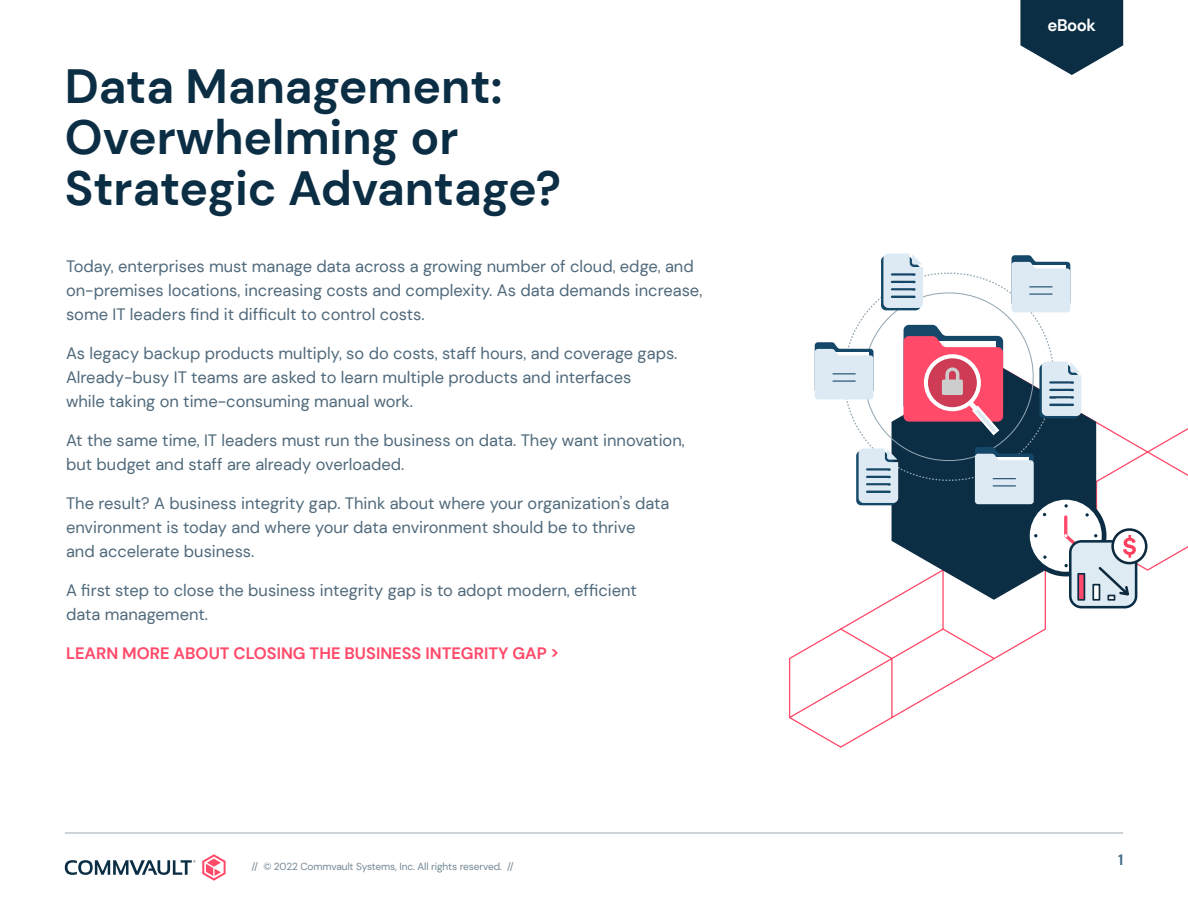
<style>
.page{position:relative;width:1188px;height:918px;background:#fff}
.page>*{position:absolute;margin:0;border:0;box-sizing:border-box;transform-origin:0 0}
.t1{font:700 48px/51px "DM Sans";color:#0b2e44}
.t2{font:700 16.8px "DM Sans";letter-spacing:-.03em;color:#fff}
.t3{font:16.5px/24px "DM Sans";color:#4f697b}
.t4{font:700 16.5px "DM Sans";color:#ff4a6a}
.t5{font:700 15px "DM Sans";color:#436c87}
.t6{font:10.2px "DM Sans";letter-spacing:-.01em;color:#738794}
</style>
<div class="page">
<svg style="left:788px;top:362px;width:400px;height:386px"></svg>
<svg style="left:892px;top:363px;width:204px;height:237px;fill:#0b2e44"></svg>
<svg style="left:975px;top:447px;width:59px;height:57px;background:#b9cbd7"></svg>
<svg style="left:1012px;top:255px;width:58px;height:57px;background:#ccdce6"></svg>
<svg style="left:815px;top:342px;width:59px;height:57px;background:#ccdbe6"></svg>
<svg style="left:1039px;top:362px;width:42px;height:56px;background:#b5c9d6"></svg>
<svg style="left:881px;top:254px;width:42px;height:56px;background:#b8cbd8"></svg>
<svg style="left:856px;top:449px;width:42px;height:56px;background:#b0c5d2"></svg>
<svg style="left:904px;top:325px;width:99px;height:112px"></svg>
<div style="left:1025px;top:495px;width:82px;height:81px;background:#0b2e44;border-radius:50%"></div>
<div style="left:1030px;top:500px;width:72px;height:72px;background:#fff;border-radius:50%"></div>
<svg style="left:1064px;top:504px;width:4px;height:4px"></svg>
<svg style="left:1064px;top:564px;width:4px;height:3px"></svg>
<svg style="left:1085px;top:513px;width:4px;height:4px"></svg>
<svg style="left:1043px;top:555px;width:4px;height:4px"></svg>
<hr style="left:1064px;top:515px;width:3px;height:22px;background:#ff4a6b;border-radius:2px">
<svg style="left:1064px;top:534px;width:11px;height:10px"></svg>
<div style="left:1070px;top:541px;width:66px;height:66px;background:#deebf2;border-radius:11px"></div>
<div style="left:1069px;top:540px;width:68px;height:68px;border:3px solid #0a2e45;border-radius:11px"></div>
<div style="left:1113px;top:530px;width:33px;height:33px;background:#fff;border-radius:50%"></div>
<div style="left:1111px;top:528px;width:36px;height:36px;border:3px solid #0d293d;border-radius:50%"></div>
<svg style="left:1123px;top:535px;width:13px;height:23px"></svg>
<svg style="left:1077px;top:573px;width:8px;height:28px"></svg>
<svg style="left:1092px;top:584px;width:8px;height:17px"></svg>
<svg style="left:1107px;top:597px;width:8px;height:4px"></svg>
<svg style="left:1096px;top:567px;width:33px;height:30px"></svg>
<svg style="left:1020px;top:0;width:103px;height:75px"></svg>
<svg style="left:65px;top:860px;width:130px;height:15px"></svg>
<svg style="left:202px;top:854px;width:24px;height:27px"></svg>
<hr style="left:65px;top:833px;width:1058px;height:1px;background:#9eabb5">
<h1 class="t1" style="left:65px;top:61px;width:498px">Data Management:<br>Overwhelming or<br>Strategic Advantage?</h1>
<p class="t3" style="left:66px;top:254px;width:638px">Today, enterprises must manage data across a growing number of cloud, edge, and on-premises locations, increasing costs and complexity. As data demands increase, some IT leaders find it difficult to control costs.</p>
<p class="t3" style="left:66px;top:341px;width:613px">As legacy backup products multiply, so do costs, staff hours, and coverage gaps.<br>Already-busy IT teams are asked to learn multiple products and interfaces<br>while taking on time-consuming manual work.</p>
<p class="t3" style="left:66px;top:428px;width:620px">At the same time, IT leaders must run the business on data. They want innovation, but budget and staff are already overloaded.</p>
<p class="t3" style="left:66px;top:491px;width:605px">The result? A business integrity gap. Think about where your organization’s data environment is today and where your data environment should be to thrive<br>and accelerate business.</p>
<p class="t3" style="left:66px;top:578px;width:572px">A first step to close the business integrity gap is to adopt modern, efficient data management.</p>
<p class="t4" style="left:66px;top:643px;width:495px">LEARN MORE ABOUT CLOSING THE BUSINESS INTEGRITY GAP &gt;</p>
<p class="t6" style="left:252px;top:860px;width:264px">// © 2022 Commvault Systems, Inc. All rights reserved. //</p>
<p class="t2" style="left:1048px;top:14px;width:50px">eBook</p>
<p class="t5" style="left:1118px;top:851px;width:7px">1</p>
</div>
